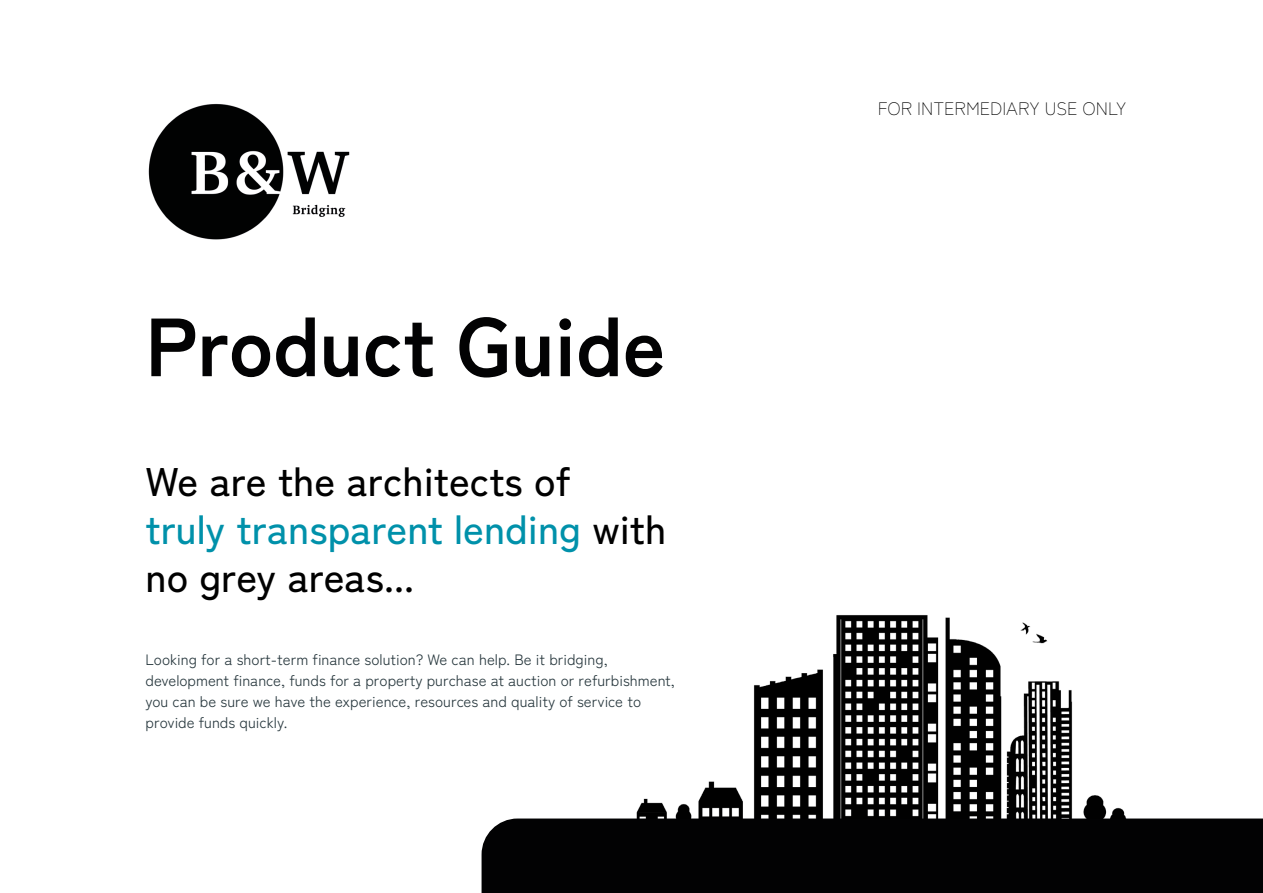
<style>
.page{position:relative;width:1263px;height:893px;background:#fff}
.page>*{position:absolute;margin:0;border:0;box-sizing:border-box;transform-origin:0 0}
.t1{font:700 82.35px "Zen Kaku Gothic New";color:#020203}
.t2{font:500 39.9px/48px "Zen Kaku Gothic New";color:#000}
.t3{font:300 18px "Zen Kaku Gothic New";color:#000}
.t4{font:15px/21px "Zen Kaku Gothic New";color:#26363c}
.s1{color:#0091aa}
</style>
<div class="page">
<img style="left:148px;top:103px;width:202px;height:137px">
<img style="left:636px;top:615px;width:490px;height:203px">
<div style="left:482px;top:818px;width:781px;height:75px;background:#020203"></div>
<h1 class="t1" style="left:146px;top:294px;width:522px">Product Guide</h1>
<h2 class="t2" style="left:146px;top:457px;width:522px">We are the architects of<br><span class="s1">truly transparent lending</span> with no grey areas...</h2>
<p class="t4" style="left:146px;top:649px;width:531px">Looking for a short-term finance solution? We can help. Be it bridging, development finance, funds for a property purchase at auction or refurbishment, you can be sure we have the experience, resources and quality of service to provide funds quickly.</p>
<p class="t3" style="left:878px;top:98px;width:250px">FOR INTERMEDIARY USE ONLY</p>
</div>
